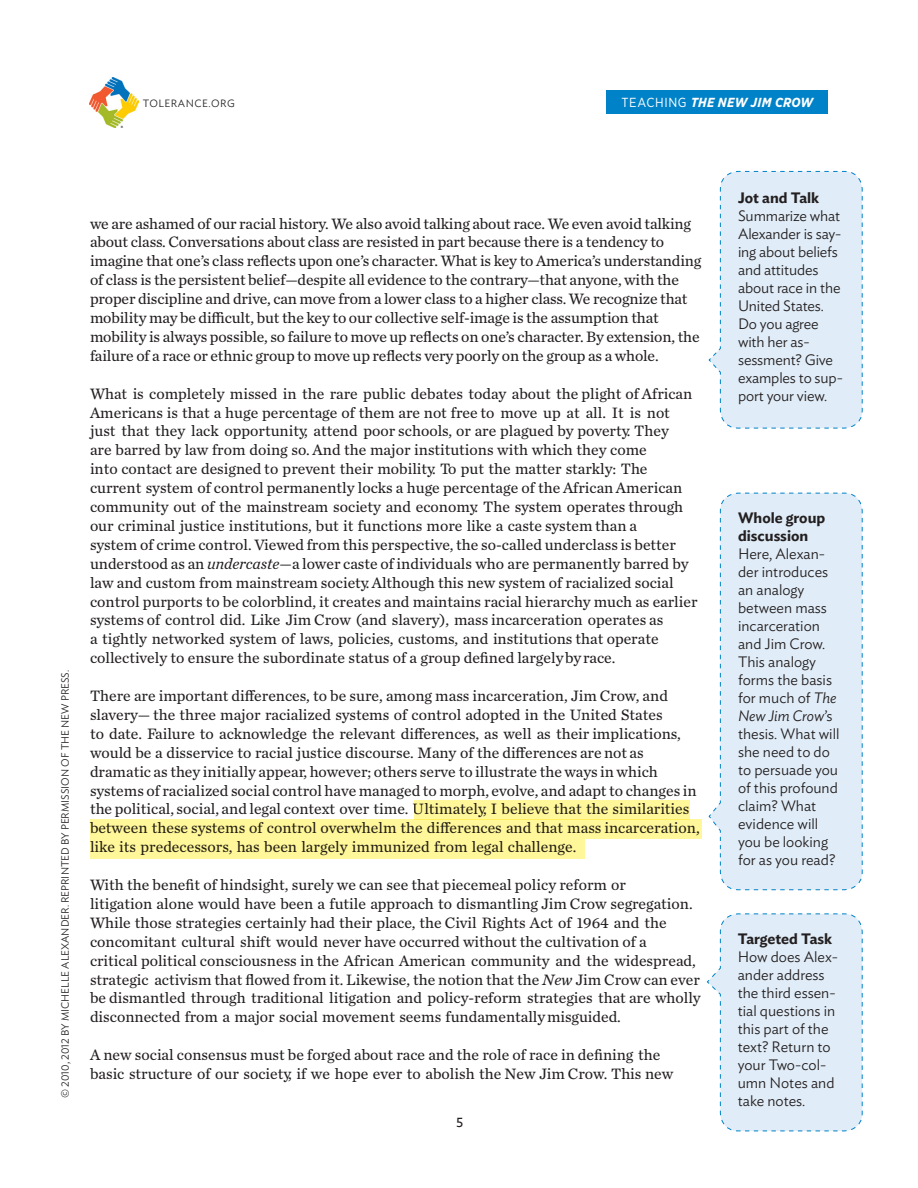
<style>
.page{position:relative;width:918px;height:1188px;background:#fff}
.page>*{position:absolute;margin:0;border:0;box-sizing:border-box;transform-origin:0 0}
.TT_TTNJC_Excerpt_Bod{font:15.75px/18.9px "Chronicle Text G2";color:#231f20}
.TTNJC_teacher_note{font:300 15px/18px "Ideal Sans";color:#231f20}
.TTNJC_teacher_note-2{font:600 15px/18px "Ideal Sans";color:#231f20}
.t1{font:13.5px "Ideal Sans";color:#231f20}
.t2{font:italic 700 13.2px "Gotham Narrow";letter-spacing:.02em;color:#fff}
.t3{font:300 10.5px "Ideal Sans";color:#231f20}
.t4{font:300 10.5px "Ideal Sans";letter-spacing:.05em;color:#231f20}
.s1{font-weight:400;font-style:normal}
.s2{font-style:italic}
</style>
<div class="page">
<img style="left:89px;top:78px;width:50px;height:49px">
<div style="left:607px;top:91px;width:221px;height:23px;background:#0082c8"></div>
<svg style="left:708px;top:171px;width:155px;height:258px;background:#e0ecf7"></svg>
<svg style="left:708px;top:492px;width:155px;height:398px;background:#e2edf7"></svg>
<svg style="left:706px;top:913px;width:157px;height:219px;background:#e0ecf7"></svg>
<div style="left:414px;top:800px;width:275px;height:20px;background:#fff79a"></div>
<div style="left:90px;top:820px;width:612px;height:19px;background:#fff79a"></div>
<div style="left:90px;top:839px;width:495px;height:20px;background:#fff79a"></div>
<p class="t4" style="left:143px;top:95px;width:94px">TOLERANCE.ORG</p>
<p class="t2" style="left:621px;top:94px;width:193px"><span class="s1">TEACHING</span> THE NEW JIM CROW</p>
<p class="t3" style="left:57px;top:1098px;width:429px;rotate:-90deg">© 2010, 2012 BY MICHELLE ALEXANDER. REPRINTED BY PERMISSION OF THE NEW PRESS.</p>
<p class="TT_TTNJC_Excerpt_Bod" style="left:90px;top:213px;width:613px">we are ashamed of our racial history. We also avoid talking about race. We even avoid talking about class. Conversations about class are resisted in part because there is a tendency to imagine that one’s class reflects upon one’s character. What is key to America’s understanding of class is the persistent belief—despite all evidence to the contrary—that anyone, with the proper discipline and drive, can move from a lower class to a higher class. We recognize that mobility may be difficult, but the key to our collective self-image is the assumption that mobility is always possible, so failure to move up reflects on one’s character. By extension, the failure of a race or ethnic group to move up reflects very poorly on the group as a whole.</p>
<p class="TT_TTNJC_Excerpt_Bod" style="left:90px;top:383px;width:609px">What is completely missed in the rare public debates today about the plight of African Americans is that a huge percentage of them are not free to move up at all. It is not just that they lack opportunity, attend poor schools, or are plagued by poverty. They<br>are barred by law from doing so. And the major institutions with which they come<br>into contact are designed to prevent their mobility. To put the matter starkly: The current system of control permanently locks a huge percentage of the African American community out of the mainstream society and economy. The system operates through our criminal justice institutions, but it functions more like a caste system than a<br>system of crime control. Viewed from this perspective, the so-called underclass is better understood as an <span class="s2">undercaste</span>—a lower caste of individuals who are permanently barred by law and custom from mainstream society. Although this new system of racialized social control purports to be colorblind, it creates and maintains racial hierarchy much as earlier systems of control did. Like Jim Crow (and slavery), mass incarceration operates as<br>a tightly networked system of laws, policies, customs, and institutions that operate collectively to ensure the subordinate status of a group defined largely by race.</p>
<p class="TT_TTNJC_Excerpt_Bod" style="left:90px;top:686px;width:611px">There are important differences, to be sure, among mass incarceration, Jim Crow, and slavery— the three major racialized systems of control adopted in the United States<br>to date. Failure to acknowledge the relevant differences, as well as their implications, would be a disservice to racial justice discourse. Many of the differences are not as dramatic as they initially appear, however; others serve to illustrate the ways in which systems of racialized social control have managed to morph, evolve, and adapt to changes in the political, social, and legal context over time. Ultimately, I believe that the similarities between these systems of control overwhelm the differences and that mass incarceration, like its predecessors, has been largely immunized from legal challenge.</p>
<p class="TT_TTNJC_Excerpt_Bod" style="left:90px;top:875px;width:612px">With the benefit of hindsight, surely we can see that piecemeal policy reform or<br>litigation alone would have been a futile approach to dismantling Jim Crow segregation.<br>While those strategies certainly had their place, the Civil Rights Act of 1964 and the concomitant cultural shift would never have occurred without the cultivation of a<br>critical political consciousness in the African American community and the widespread, strategic activism that flowed from it. Likewise, the notion that the <span class="s2">New</span> Jim Crow can ever be dismantled through traditional litigation and policy-reform strategies that are wholly disconnected from a major social movement seems fundamentally misguided.</p>
<p class="TT_TTNJC_Excerpt_Bod" style="left:90px;top:1045px;width:585px">A new social consensus must be forged about race and the role of race in defining the basic structure of our society, if we hope ever to abolish the New Jim Crow. This new</p>
<p class="t1" style="left:456px;top:1112px;width:9px">5</p>
<p class="TTNJC_teacher_note-2" style="left:738px;top:188px;width:83px">Jot and Talk</p>
<p class="TTNJC_teacher_note" style="left:738px;top:206px;width:106px">Summarize what<br>Alexander is say&shy;ing about beliefs and attitudes about race in the<br>United States.<br>Do you agree with her as&shy;sessment? Give examples to sup&shy;port your view.</p>
<p class="TTNJC_teacher_note-2" style="left:738px;top:508px;width:89px">Whole group discussion</p>
<p class="TTNJC_teacher_note" style="left:738px;top:544px;width:103px">Here, Alexan&shy;der introduces an analogy between mass incarceration and Jim Crow.<br>This analogy forms the basis for much of <span class="s2">The<br>New Jim Crow</span>’s thesis. What will she need to do to persuade you of this profound claim? What evidence will you be looking for as you read?</p>
<p class="TTNJC_teacher_note-2" style="left:738px;top:929px;width:96px">Targeted Task</p>
<p class="TTNJC_teacher_note" style="left:738px;top:947px;width:102px">How does Alex&shy;ander address the third essen&shy;tial questions in this part of the text? Return to your Two-col&shy;umn Notes and take notes.</p>
</div>
